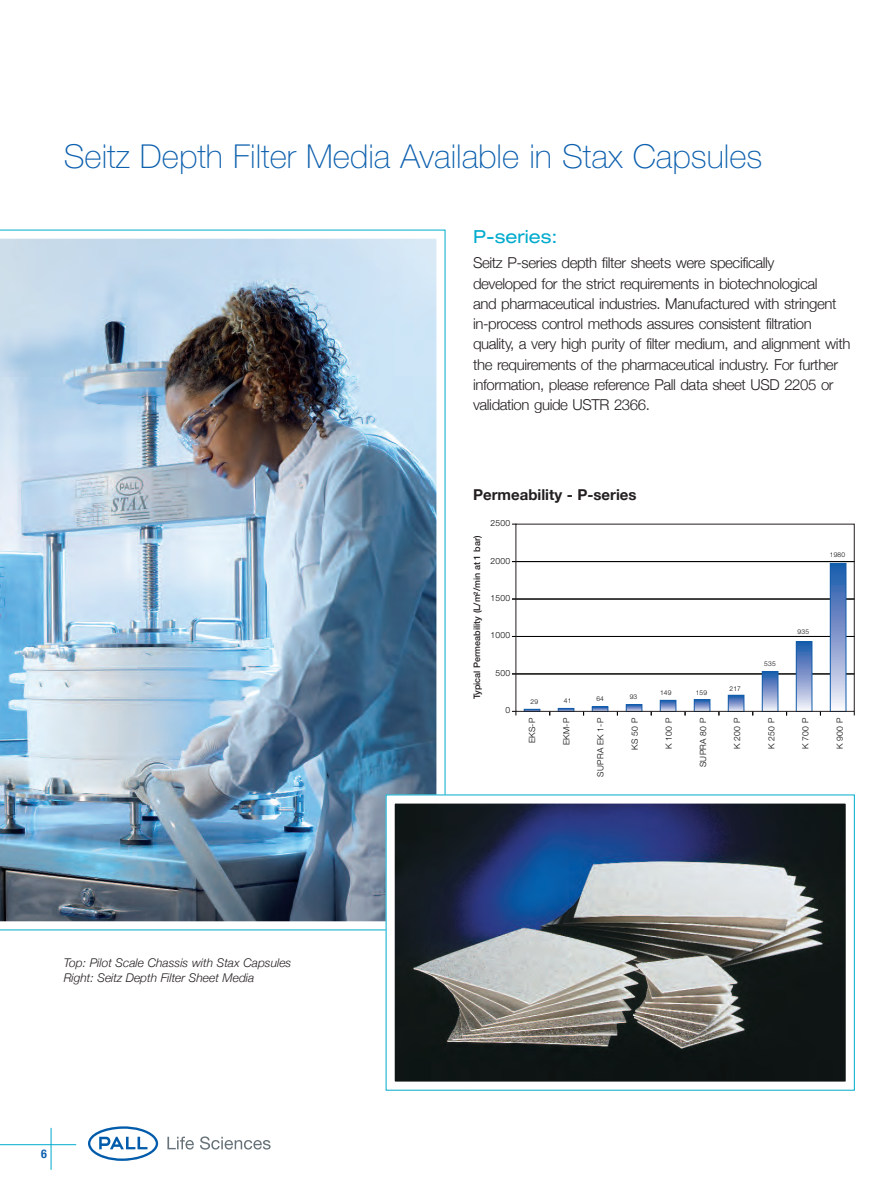
<style>
.page{position:relative;width:893px;height:1191px;background:#fff}
.page>*{position:absolute;margin:0;border:0;box-sizing:border-box;transform-origin:0 0}
.t1{font:100 33px "Helvetica Neue";color:#0d60ae}
.t2{font:expanded 18px "Helvetica Neue";color:#00abcd}
.t3{font:300 15px/20.2px "Helvetica Neue";letter-spacing:-.03em;color:#231f20}
.t4{font:700 15px "Helvetica Neue";color:#231f20}
.t5{font:italic 300 12px/15px "Helvetica Neue";color:#231f20}
.t6{font:700 condensed 12px "Helvetica Neue";color:#0d60ae}
.t7{font:500 9px "Helvetica Neue";color:#231f20}
.t8{font:300 8.55px "Helvetica Neue";letter-spacing:.025em;color:#040503}
.t9{font:300 6.6px "Helvetica Neue";letter-spacing:.025em;color:#040503}
</style>
<div class="page">
<svg style="left:88px;top:1126px;width:70px;height:34px"></svg>
<svg style="left:167px;top:1136px;width:27px;height:13px"></svg>
<svg style="left:200px;top:1136px;width:71px;height:13px"></svg>
<hr style="left:0;top:1144px;width:76px;height:1px;background:#00abcd">
<hr style="left:51px;top:1127px;width:1px;height:42px;background:#00abcd">
<hr style="left:512px;top:673px;width:342px;height:1px;background:#040503">
<hr style="left:512px;top:636px;width:342px;height:1px;background:#040503">
<hr style="left:512px;top:598px;width:342px;height:1px;background:#040503">
<hr style="left:512px;top:561px;width:342px;height:1px;background:#040503">
<div style="left:524px;top:709px;width:16px;height:3px;border:1px solid #135cab"></div>
<div style="left:558px;top:708px;width:16px;height:4px;border:1px solid #135cab"></div>
<svg style="left:594px;top:708px;width:12px;height:2px"></svg>
<div style="left:592px;top:706px;width:16px;height:6px;border:1px solid #135cab"></div>
<svg style="left:628px;top:706px;width:12px;height:4px"></svg>
<div style="left:626px;top:704px;width:16px;height:8px;border:1px solid #135cab"></div>
<svg style="left:662px;top:702px;width:12px;height:8px"></svg>
<div style="left:660px;top:700px;width:16px;height:12px;border:1px solid #135cab"></div>
<svg style="left:696px;top:701px;width:12px;height:9px"></svg>
<div style="left:694px;top:699px;width:16px;height:13px;border:1px solid #135cab"></div>
<svg style="left:730px;top:697px;width:12px;height:13px"></svg>
<div style="left:728px;top:695px;width:16px;height:17px;border:1px solid #135cab"></div>
<div style="left:762px;top:671px;width:16px;height:40px;background:linear-gradient(to bottom,#154fa7,#eae5f3)"></div>
<div style="left:762px;top:671px;width:16px;height:41px;border:1px solid #135cab"></div>
<div style="left:796px;top:641px;width:16px;height:70px;background:linear-gradient(to bottom,#1650a7,#f0eaf6)"></div>
<div style="left:796px;top:641px;width:16px;height:71px;border:1px solid #135cab"></div>
<div style="left:830px;top:563px;width:16px;height:148px;background:linear-gradient(to bottom,#1750a7,#f5eef8)"></div>
<div style="left:830px;top:563px;width:16px;height:149px;border:1px solid #135cab"></div>
<div style="left:515px;top:524px;width:340px;height:188px;border:1px solid #231f20"></div>
<img style="left:0;top:230px;width:445px;height:700px">
<img style="left:396px;top:804px;width:449px;height:276px">
<div style="left:386px;top:794px;width:469px;height:296px;border:9px solid #fff"></div>
<h1 class="t1" style="left:64px;top:145px;width:700px">Seitz Depth Filter Media Available in Stax Capsules</h1>
<p class="t2" style="left:473px;top:230px;width:86px">P-series:</p>
<p class="t3" style="left:473px;top:253px;width:379px">Seitz P-series depth filter sheets were specifically<br>developed for the strict requirements in biotechnological<br>and pharmaceutical industries. Manufactured with stringent in-process control methods assures consistent filtration quality, a very high purity of filter medium, and alignment with the requirements of the pharmaceutical industry. For further information, please reference Pall data sheet USD 2205 or validation guide USTR 2366.</p>
<p class="t4" style="left:473px;top:485px;width:165px">Permeability - P-series</p>
<p class="t7" style="left:474px;top:699px;width:165px;rotate:-90deg">Typical Permeability (L/m²/min at 1 bar)</p>
<p class="t8" style="left:491px;top:520px;width:21px">2500</p>
<p class="t8" style="left:491px;top:557px;width:21px">2000</p>
<p class="t8" style="left:491px;top:595px;width:21px">1500</p>
<p class="t8" style="left:491px;top:632px;width:21px">1000</p>
<p class="t8" style="left:496px;top:669px;width:16px">500</p>
<p class="t8" style="left:506px;top:706px;width:6px">0</p>
<p class="t9" style="left:530px;top:699px;width:9px">29</p>
<p class="t9" style="left:564px;top:698px;width:9px">41</p>
<p class="t9" style="left:596px;top:696px;width:9px">64</p>
<p class="t9" style="left:630px;top:694px;width:9px">93</p>
<p class="t9" style="left:660px;top:691px;width:13px">149</p>
<p class="t9" style="left:696px;top:690px;width:13px">159</p>
<p class="t9" style="left:730px;top:686px;width:13px">217</p>
<p class="t9" style="left:830px;top:552px;width:17px">1980</p>
<p class="t9" style="left:764px;top:661px;width:13px">535</p>
<p class="t9" style="left:798px;top:629px;width:13px">935</p>
<p class="t8" style="left:529px;top:743px;width:27px;rotate:-90deg">EKS-P</p>
<p class="t8" style="left:563px;top:745px;width:29px;rotate:-90deg">EKM-P</p>
<p class="t8" style="left:597px;top:776px;width:60px;rotate:-90deg">SUPRA EK 1-P</p>
<p class="t8" style="left:632px;top:749px;width:33px;rotate:-90deg">KS 50 P</p>
<p class="t8" style="left:666px;top:749px;width:33px;rotate:-90deg">K 100 P</p>
<p class="t8" style="left:700px;top:767px;width:51px;rotate:-90deg">SUPRA 80 P</p>
<p class="t8" style="left:734px;top:749px;width:33px;rotate:-90deg">K 200 P</p>
<p class="t8" style="left:768px;top:749px;width:33px;rotate:-90deg">K 250 P</p>
<p class="t8" style="left:802px;top:749px;width:33px;rotate:-90deg">K 700 P</p>
<p class="t8" style="left:837px;top:749px;width:33px;rotate:-90deg">K 900 P</p>
<p class="t5" style="left:64px;top:955px;width:229px">Top: Pilot Scale Chassis with Stax Capsules<br>Right: Seitz Depth Filter Sheet Media</p>
<p class="t6" style="left:41px;top:1149px;width:7px">6</p>
</div>
